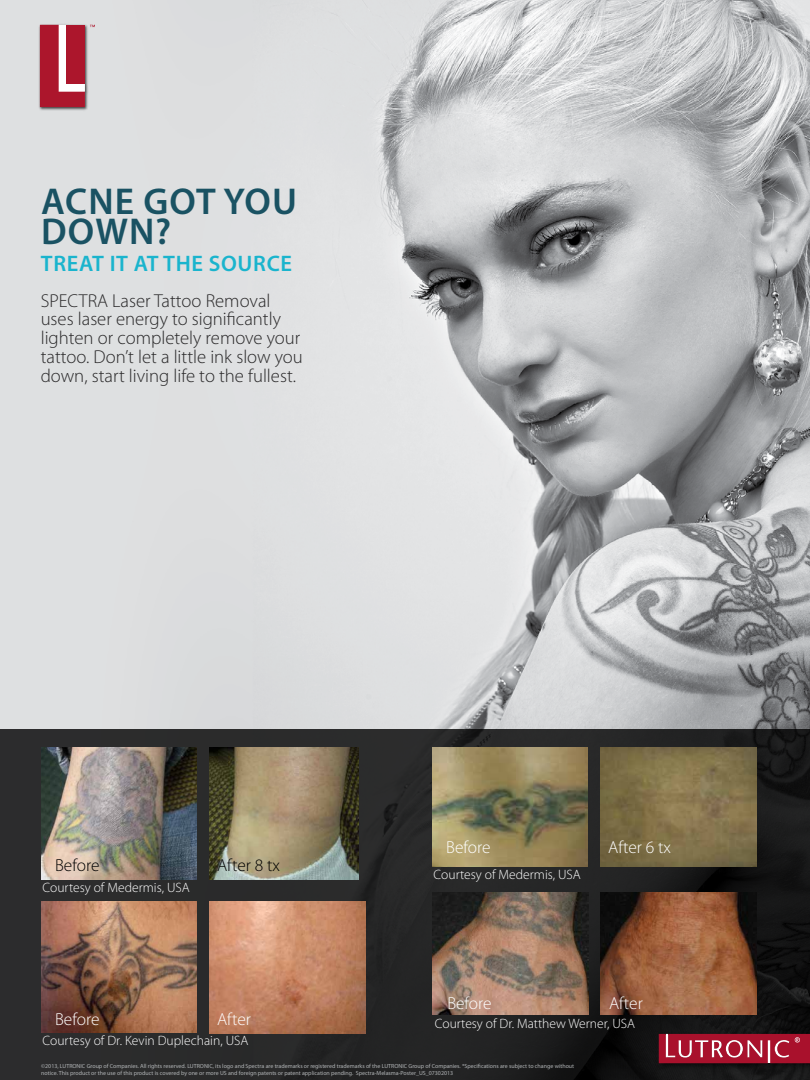
<style>
.page{position:relative;width:810px;height:1080px;background:#fff}
.page>*{position:absolute;margin:0;border:0;box-sizing:border-box;transform-origin:0 0}
.t1{font:600 37.5px/30px "Myriad Pro";letter-spacing:.03em;color:#1a5263}
.t2{font:600 22.5px "Myriad Pro";letter-spacing:.03em;color:#1ab4cd}
.t3{font:300 18.75px/18.8px "Myriad Pro";color:#292829}
.t4{font:300 17.44px "Myriad Pro";color:#fff}
.t5{font:300 17.44px "Myriad Pro";color:#000}
.t6{font:300 13.56px "Myriad Pro";color:#fff}
.t7{font:5.94px/7.1px "Myriad Pro";color:#b1b4b6}
</style>
<div class="page">
<img style="left:0;top:0;width:810px;height:729px">
<img style="left:38px;top:22px;width:52px;height:89px">
<svg style="left:40px;top:25px;width:55px;height:82px;background:#bc5766"></svg>
<svg style="left:0;top:729px;width:810px;height:351px;background:#242424"></svg>
<img style="left:655px;top:1030px;width:155px;height:42px">
<img style="left:664px;top:1032px;width:15px;height:2px">
<svg style="left:659px;top:1034px;width:151px;height:29px;background:#b33249"></svg>
<img style="left:41px;top:901px;width:156px;height:131px">
<img style="left:209px;top:901px;width:156px;height:132px">
<img style="left:41px;top:747px;width:156px;height:132px">
<img style="left:209px;top:747px;width:149px;height:132px">
<img style="left:432px;top:747px;width:156px;height:119px">
<img style="left:601px;top:747px;width:155px;height:119px">
<img style="left:433px;top:892px;width:155px;height:122px">
<img style="left:601px;top:892px;width:155px;height:122px">
<h1 class="t1" style="left:41px;top:187px;width:257px">ACNE GOT YOU<br>DOWN?</h1>
<h2 class="t2" style="left:41px;top:251px;width:253px">TREAT IT AT THE SOURCE</h2>
<h3 class="t3" style="left:41px;top:291px;width:264px">SPECTRA Laser Tattoo Removal uses laser energy to significantly lighten or completely remove your tattoo. Don’t let a little ink slow you down, start living life to the fullest.</h3>
<h3 class="t5" style="left:55px;top:856px;width:46px">Before</h3>
<h3 class="t5" style="left:217px;top:856px;width:64px">After 8 tx</h3>
<h3 class="t6" style="left:43px;top:880px;width:149px">Courtesy of Medermis, USA</h3>
<h3 class="t4" style="left:55px;top:1010px;width:46px">Before</h3>
<h3 class="t4" style="left:217px;top:1010px;width:35px">After</h3>
<h3 class="t6" style="left:43px;top:1033px;width:207px">Courtesy of Dr. Kevin Duplechain, USA</h3>
<h3 class="t4" style="left:446px;top:838px;width:46px">Before</h3>
<h3 class="t4" style="left:608px;top:838px;width:64px">After 6 tx</h3>
<h3 class="t6" style="left:434px;top:867px;width:149px">Courtesy of Medermis, USA</h3>
<h3 class="t4" style="left:447px;top:993px;width:46px">Before</h3>
<h3 class="t4" style="left:609px;top:993px;width:35px">After</h3>
<h3 class="t6" style="left:435px;top:1016px;width:202px">Courtesy of Dr. Matthew Werner, USA</h3>
<p class="t7" style="left:41px;top:1062px;width:535px">©2013, LUTRONIC Group of Companies. All rights reserved. LUTRONIC, its logo and Spectra are trademarks or registered trademarks of the LUTRONIC Group of Companies. *Specifications are subject to change without notice. This product or the use of this product is covered by one or more US and foreign patents or patent application pending. Spectra-Melasma-Poster_US_07302013</p>
</div>
